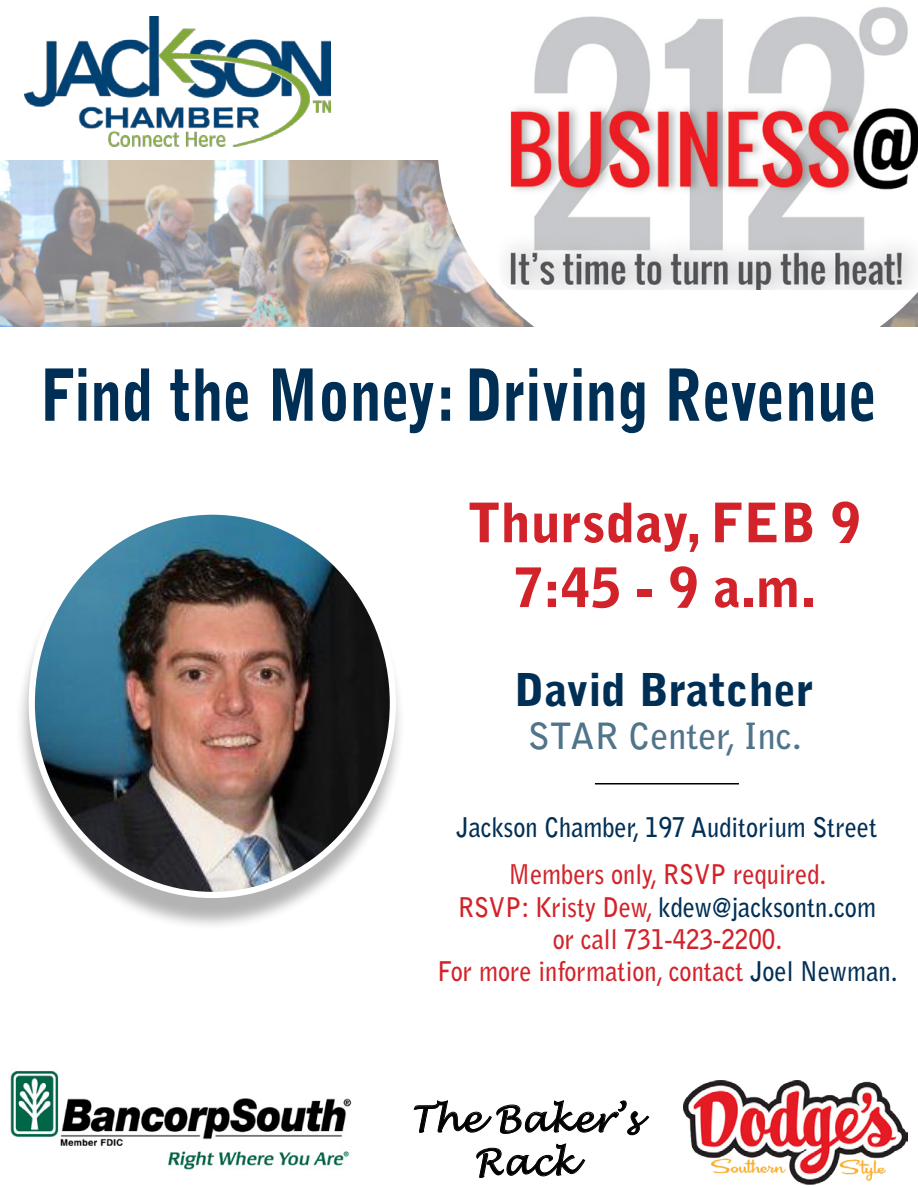
<style>
.page{position:relative;width:918px;height:1188px;background:#fff}
.page>*{position:absolute;margin:0;border:0;box-sizing:border-box;transform-origin:0 0}
.t1{font:900 71.25px "Bell Gothic";color:#002f56;scale:.8 1}
.t2{font:900 54px/64.8px "Bell Gothic";color:#d2232a;text-align:center}
.t3{font:900 45px "Bell Gothic";color:#002f56}
.t4{font:700 36px "Bell Gothic";color:#50748a}
.t5{font:italic 36px/43.2px "Lucida Handwriting";color:#000;text-align:center}
.t6{font:700 27px/32.4px "Bell Gothic";color:#d2232a;text-align:center;scale:.9 1}
.t7{font:700 27px "Bell Gothic";color:#002f56;scale:.9 1}
.s1{color:#002f56}
</style>
<div class="page">
<img style="left:0;top:160px;width:437px;height:166px">
<img style="left:24px;top:16px;width:307px;height:131px">
<svg style="left:437px;top:160px;width:481px;height:167px"></svg>
<img style="left:499px;top:7px;width:419px;height:283px">
<hr style="left:595px;top:783px;width:144px;height:1px;background:#000">
<div style="left:14px;top:518px;width:392px;height:413px;background:#000;opacity:.3"></div>
<img style="left:32px;top:516px;width:361px;height:379px">
<svg style="left:413px;top:1100px;width:237px;height:36px"></svg>
<svg style="left:476px;top:1143px;width:110px;height:35px"></svg>
<img style="left:10px;top:1071px;width:342px;height:99px">
<img style="left:683px;top:1081px;width:224px;height:104px">
<h1 class="t1" style="left:41px;top:354px;width:1047px">Find the Money: Driving Revenue</h1>
<h2 class="t2" style="left:468px;top:491px;width:395px">Thursday, FEB 9<br>7:45 - 9 a.m.</h2>
<h3 class="t3" style="left:515px;top:664px;width:301px">David Bratcher</h3>
<h3 class="t4" style="left:528px;top:714px;width:275px">STAR Center, Inc.</h3>
<p class="t7" style="left:457px;top:811px;width:469px">Jackson Chamber, 197 Auditorium Street</p>
<p class="t6" style="left:437px;top:858px;width:513px">Members only, RSVP required.<br>RSVP: Kristy Dew, <span class="s1">kdew@jacksontn.com<br></span>or call 731-423-2200.<br>For more information, contact <span class="s1">Joel Newman.</span></p>
<h3 class="t5" style="left:410px;top:1099px;width:231px">The Baker’s<br>Rack</h3>
</div>
